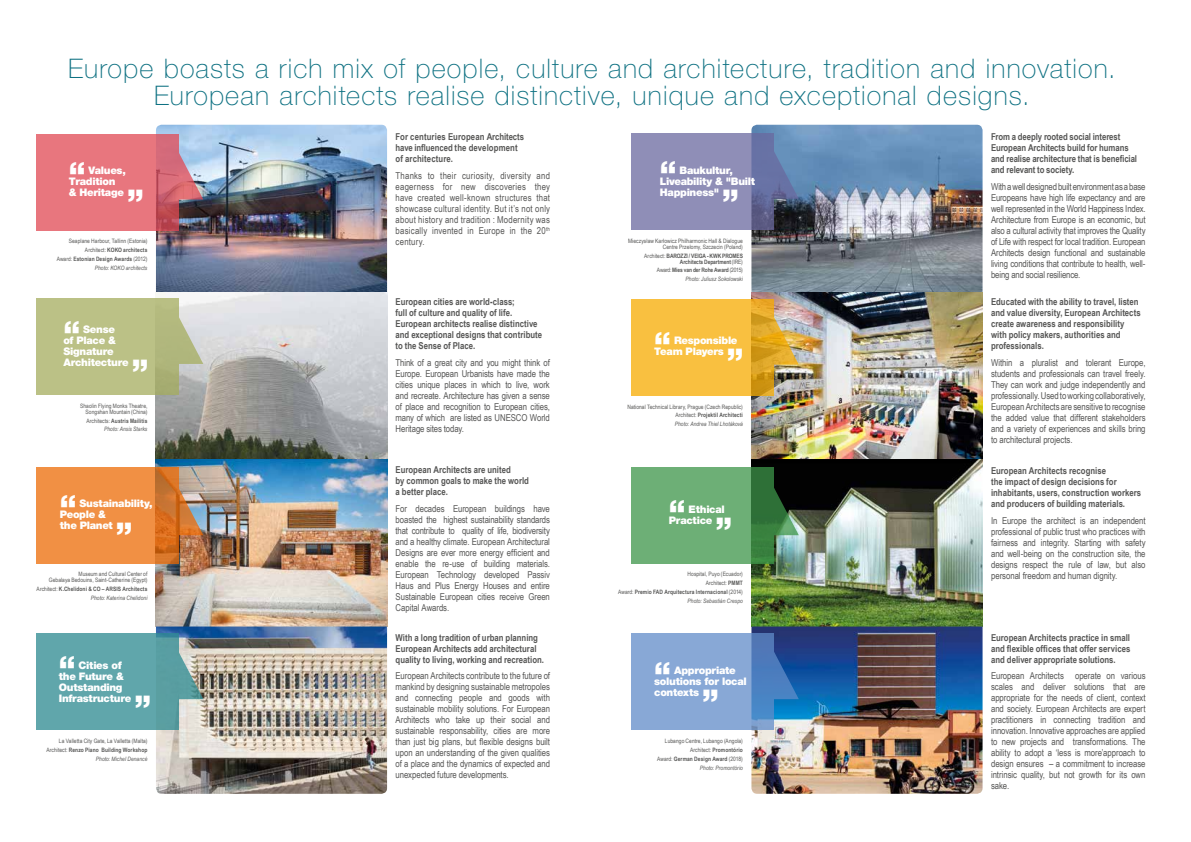
<style>
.page{position:relative;width:1191px;height:842px;background:#fff}
.page>*{position:absolute;margin:0;border:0;box-sizing:border-box;transform-origin:0 0}
.t1{font:900 32.1px "Helvetica Neue";color:#fff}
.t2{font:100 27px/27px "Helvetica Neue";letter-spacing:.04em;color:#0e7182;text-align:center}
.t3{font:900 10.4px/11px "Helvetica Neue";letter-spacing:-.025em;color:#fff}
.t4{font:9.5px/11px "Arial Narrow";letter-spacing:-.005em;color:#575756;text-align:justify}
.t5{font:700 9.5px/11px "Arial Narrow";color:#575756}
.t6{font:6px/8.8px "Arial Narrow";letter-spacing:.01em;color:#575756;text-align:right}
.t7{font:italic 6px/8.8px "Arial Narrow";letter-spacing:.01em;color:#575756;text-align:right}
.t8{font:700 6px/8.8px "Arial Narrow";letter-spacing:.015em;color:#575756;text-align:right}
.t9{font:700 6px/6px "Arial Narrow";letter-spacing:-.01em;color:#575756;text-align:right}
.s1{font-weight:400}
.s2{font-style:normal}
.s3{font-weight:700;font-style:normal}
.s4{font-weight:700}
.s5{font-style:italic}
.s6{font-weight:400;font-style:italic}
</style>
<div class="page">
<img style="left:156px;top:125px;width:231px;height:669px">
<img style="left:751px;top:125px;width:231px;height:669px">
<div style="left:36px;top:634px;width:142px;height:96px;background:#60a6ab"></div>
<svg style="left:174px;top:643px;width:29px;height:56px;background:#87a8a3"></svg>
<svg style="left:36px;top:467px;width:142px;height:96px;background:#ec8b3f"></svg>
<svg style="left:174px;top:479px;width:29px;height:56px;background:#c18f68"></svg>
<div style="left:36px;top:298px;width:142px;height:97px;background:#bbc186"></div>
<svg style="left:174px;top:308px;width:29px;height:56px;background:#c6c9ad"></svg>
<svg style="left:36px;top:134px;width:142px;height:97px;background:#e3727b"></svg>
<svg style="left:174px;top:144px;width:29px;height:55px;background:#c499ab"></svg>
<svg style="left:631px;top:634px;width:142px;height:96px;background:#80a3d3"></svg>
<svg style="left:769px;top:643px;width:30px;height:56px;background:#3163a9"></svg>
<svg style="left:631px;top:467px;width:142px;height:96px;background:#64a76d"></svg>
<svg style="left:769px;top:479px;width:30px;height:56px;background:#2e5332"></svg>
<svg style="left:631px;top:299px;width:142px;height:97px;background:#f4bb3b"></svg>
<svg style="left:769px;top:309px;width:30px;height:56px;background:#d9b462"></svg>
<svg style="left:631px;top:133px;width:142px;height:97px;background:#8888b2"></svg>
<svg style="left:769px;top:143px;width:30px;height:56px;background:#657eac"></svg>
<h2 class="t2" style="left:68px;top:55px;width:1049px">Europe boasts a rich mix of people, culture and architecture, tradition and innovation.<br>European architects realise distinctive, unique and exceptional designs.</h2>
<p class="t5" style="left:395px;top:131px;width:130px">For centuries European Architects have influenced the development of architecture.</p>
<p class="t4" style="left:395px;top:170px;width:156px">Thanks to their curiosity, diversity and eagerness for new discoveries they have created well-known structures that showcase cultural identity. But it’s not only about history and tradition : Modernity was basically invented in Europe in the 20<sup>th </sup>century.</p>
<p class="t5" style="left:991px;top:131px;width:148px">From a deeply rooted social interest European Architects build for humans and realise architecture that is beneficial and relevant to society.</p>
<p class="t4" style="left:991px;top:181px;width:156px">With a well designed built environment as a base Europeans have high life expectancy and are well represented in the World Happiness Index.<br>Architecture from Europe is an economic, but also a cultural activity that improves the Quality of Life with respect for local tradition. European Architects design functional and sustainable living conditions that contribute to health, well&shy;being and social resilience.</p>
<h1 class="t1" style="left:660px;top:154px;width:18px">“</h1>
<h1 class="t1" style="left:69px;top:154px;width:18px">“</h1>
<p class="t3" style="left:660px;top:165px;width:97px;text-indent:20px">Baukultur,<br>Liveability &amp; "Built<br>Happiness"</p>
<p class="t3" style="left:69px;top:165px;width:58px;text-indent:20px">Values,<br>Tradition &amp; Heritage</p>
<h1 class="t1" style="left:722px;top:165px;width:18px">„</h1>
<h1 class="t1" style="left:127px;top:166px;width:18px">„</h1>
<p class="t6" style="left:628px;top:237px;width:116px;line-height:6px">Mieczysław Karłowicz Philharmonic Hall &amp; Dialogue<br>Centre Przełomy, Szczecin (Poland)</p>
<p class="t9" style="left:644px;top:252px;width:100px"><span class="s1">Architect:</span> BAROZZI / VEIGA - KWK PROMES<br>Architects Department <span class="s1">(IRE)</span></p>
<p class="t7" style="left:657px;top:266px;width:88px"><span class="s2">Award:</span> <span class="s3">Mies van der Rohe Award</span> <span class="s2">(2015)<br></span>Photo: Juliusz Sokolowski</p>
<p class="t6" style="left:57px;top:237px;width:92px">Seaplane Harbour, Tallinn (Estonia)<br>Architect: <span class="s4">KOKO architects<br></span>Award: <span class="s4">Estonian Design Awards</span> (2012)<br><span class="s5">Photo: KOKO architects</span></p>
<h1 class="t1" style="left:63px;top:313px;width:18px">“</h1>
<p class="t3" style="left:63px;top:324px;width:67px;text-indent:20px">Sense<br>of Place &amp;<br>Signature<br>Architecture</p>
<h1 class="t1" style="left:132px;top:336px;width:18px">„</h1>
<p class="t6" style="left:80px;top:403px;width:69px;line-height:6px">Shaolin Flying Monks Theatre,<br>Songshan Mountain (China)</p>
<p class="t7" style="left:86px;top:416px;width:62px"><span class="s2">Architects:</span> <span class="s3">Austris Mailitis<br></span>Photo: Ansis Starks</p>
<h1 class="t1" style="left:60px;top:487px;width:18px">“</h1>
<p class="t3" style="left:60px;top:498px;width:94px;text-indent:20px">Sustainability,<br>People &amp;<br>the Planet</p>
<h1 class="t1" style="left:116px;top:499px;width:18px">„</h1>
<p class="t6" style="left:49px;top:571px;width:100px;line-height:6px">Museum and Cultural Center of<br>Gebalaya Bedouins, Saint-Catherine (Egypt)</p>
<p class="t8" style="left:37px;top:584px;width:112px"><span class="s1">Architect:</span> K.Chelidoni &amp; CO – ARSIS Architects<br><span class="s6">Photo: Katerina Chelidoni</span></p>
<p class="t5" style="left:395px;top:296px;width:148px">European cities are world-class;<br>full of culture and quality of life.<br>European architects realise distinctive and exceptional designs that contribute to the Sense of Place.</p>
<p class="t4" style="left:395px;top:357px;width:156px">Think of a great city and you might think of Europe. European Urbanists have made the cities unique places in which to live, work and recreate. Architecture has given a sense of place and recognition to European cities, many of which are listed as UNESCO World Heritage sites today.</p>
<p class="t5" style="left:395px;top:464px;width:135px">European Architects are united<br>by common goals to make the world a better place.</p>
<p class="t4" style="left:395px;top:503px;width:156px">For decades European buildings have boasted the highest sustainability standards that contribute to quality of life, biodiversity and a healthy climate. European Architectural Designs are ever more energy efficient and enable the re-use of building materials.<br>European Technology developed Passiv Haus and Plus Energy Houses and entire Sustainable European cities receive Green Capital Awards.</p>
<h1 class="t1" style="left:654px;top:324px;width:18px">“</h1>
<p class="t3" style="left:654px;top:335px;width:85px;text-indent:20px">Responsible<br>Team Players</p>
<h1 class="t1" style="left:727px;top:324px;width:18px">„</h1>
<p class="t6" style="left:675px;top:402px;width:70px;text-align:justify;text-indent:-47px">National Technical Library, Prague (Czech Republic)<br>Architect: <span class="s4">Projektil Architecti </span><span class="s5">Photo: Andrea Thiel Lhotáková</span></p>
<h1 class="t1" style="left:669px;top:493px;width:18px">“</h1>
<p class="t3" style="left:669px;top:504px;width:57px;text-indent:20px">Ethical<br>Practice</p>
<h1 class="t1" style="left:715px;top:493px;width:18px">„</h1>
<p class="t6" style="left:618px;top:570px;width:126px">Hospital, Puyo (Ecuador)<br>Architect: <span class="s4">PMMT<br></span>Award: <span class="s4">Premio FAD Arquitectura Internacional</span> (2014)<br><span class="s5">Photo: Sebastián Crespo</span></p>
<p class="t5" style="left:991px;top:296px;width:151px">Educated with the ability to travel, listen and value diversity, European Architects create awareness and responsibility with policy makers, authorities and professionals.</p>
<p class="t4" style="left:991px;top:357px;width:156px">Within a pluralist and tolerant Europe, students and professionals can travel freely.<br>They can work and judge independently and professionally. Used to working collaboratively, European Architects are sensitive to recognise the added value that different stakeholders and a variety of experiences and skills bring to architectural projects.</p>
<p class="t5" style="left:991px;top:465px;width:152px">European Architects recognise<br>the impact of design decisions for inhabitants, users, construction workers and producers of building materials.</p>
<p class="t4" style="left:991px;top:515px;width:156px">In Europe the architect is an independent professional of public trust who practices with fairness and integrity. Starting with safety and well-being on the construction site, the designs respect the rule of law, but also personal freedom and human dignity.</p>
<h1 class="t1" style="left:59px;top:648px;width:18px">“</h1>
<p class="t3" style="left:59px;top:659px;width:74px;text-indent:20px">Cities of the Future &amp;<br>Outstanding<br>Infrastructure</p>
<h1 class="t1" style="left:134px;top:671px;width:18px">„</h1>
<p class="t6" style="left:46px;top:736px;width:102px">La Valletta City Gate, La Valletta (Malta)<br>Architect: <span class="s4">Renzo Piano Building Workshop<br></span><span class="s5">Photo: Michel Denancé</span></p>
<p class="t5" style="left:395px;top:632px;width:150px">With a long tradition of urban planning<br>European Architects add architectural quality to living, working and recreation.</p>
<p class="t4" style="left:395px;top:670px;width:156px">European Architects contribute to the future of mankind by designing sustainable metropoles and connecting people and goods with sustainable mobility solutions. For European Architects who take up their social and sustainable responsability, cities are more than just big plans, but flexible designs built upon an understanding of the given qualities of a place and the dynamics of expected and unexpected future developments.</p>
<h1 class="t1" style="left:654px;top:654px;width:18px">“</h1>
<p class="t3" style="left:654px;top:665px;width:94px;text-indent:20px">Appropriate solutions for local contexts</p>
<h1 class="t1" style="left:702px;top:665px;width:18px">„</h1>
<p class="t6" style="left:657px;top:736px;width:87px">Lubango Centre, Lubango (Angola)<br>Architect: <span class="s4">Promontório<br></span>Award: <span class="s4">German Design Award</span> (2018)<br><span class="s5">Photo: Promontório</span></p>
<p class="t5" style="left:991px;top:632px;width:141px;text-align:justify">European Architects practice in small and flexible offices that offer services and deliver appropriate solutions.</p>
<p class="t4" style="left:991px;top:670px;width:156px">European Architects operate on various scales and deliver solutions that are appropriate for the needs of client, context and society. European Architects are expert practitioners in connecting tradition and innovation. Innovative approaches are applied to new projects and transformations. The ability to adopt a ‘less is more’approach to design ensures – a commitment to increase intrinsic quality, but not growth for its own sake.</p>
</div>
